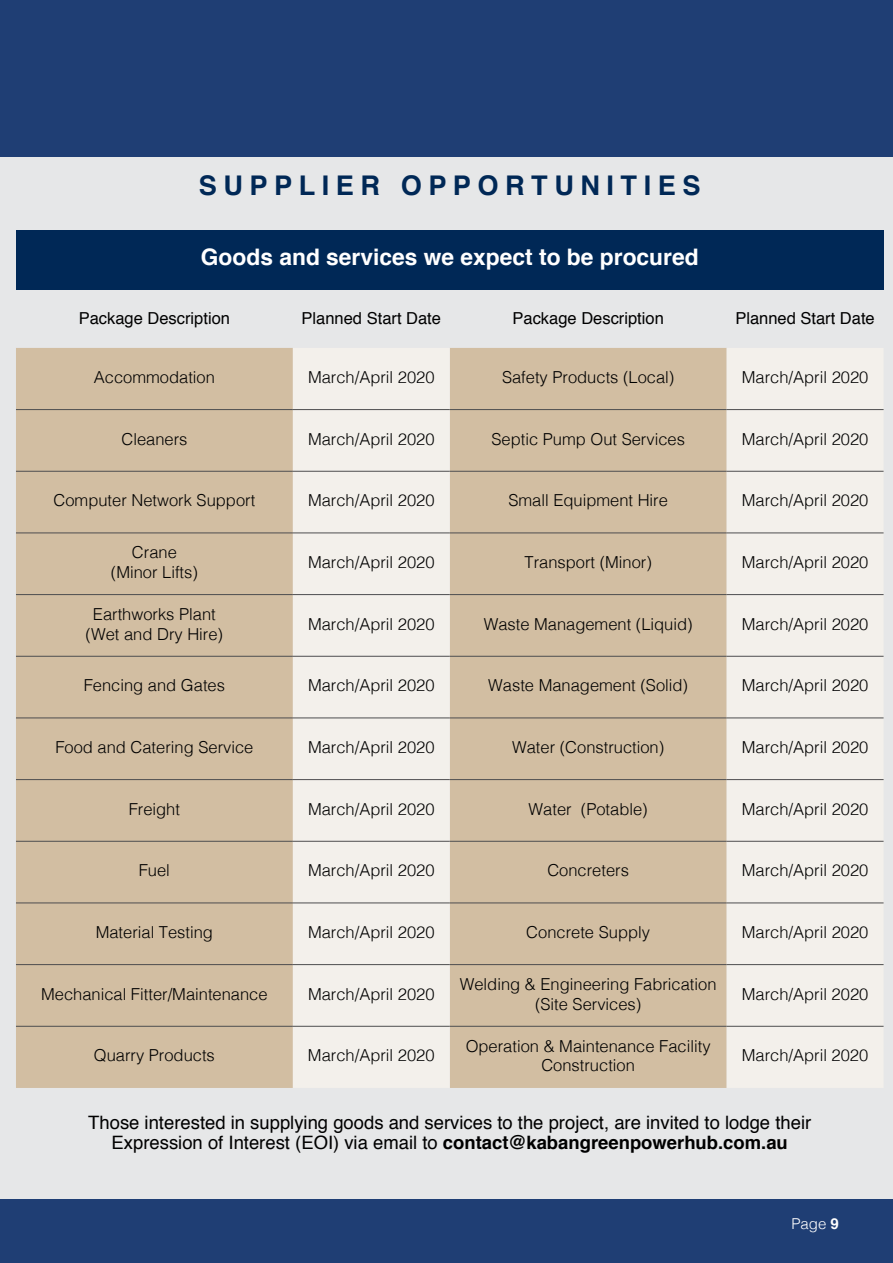
<style>
.page{position:relative;width:893px;height:1263px;background:#fff}
.page>*{position:absolute;margin:0;border:0;box-sizing:border-box;transform-origin:0 0}
.t1{font:700 27.15px "Helvetica";letter-spacing:.24em;color:#002856}
.t2{font:700 22.8px "Helvetica";color:#fff}
.t3{font:18.45px/20.1px "Helvetica";color:#000;text-align:center}
.t4{font:300 16.5px/19.8px "Helvetica";color:#000;text-align:center}
.t5{font:16.5px "Helvetica";color:#000}
.t6{font:300 15px "Helvetica";color:#fff}
.s1{font-weight:700}
</style>
<div class="page">
<div style="left:0;top:140px;width:893px;height:1074px;background:#e6e7e8"></div>
<div style="left:16px;top:231px;width:868px;height:59px;background:#002856"></div>
<div style="left:16px;top:348px;width:277px;height:740px;background:#d2bea2"></div>
<svg style="left:293px;top:348px;width:591px;height:740px;fill:#f3f0eb"></svg>
<hr style="left:16px;top:409px;width:277px;height:1px;background:#4d4d4f">
<hr style="left:293px;top:409px;width:157px;height:1px;background:#4d4d4f">
<hr style="left:450px;top:409px;width:277px;height:1px;background:#4d4d4f">
<hr style="left:727px;top:409px;width:157px;height:1px;background:#4d4d4f">
<hr style="left:16px;top:471px;width:277px;height:1px;background:#4d4d4f">
<hr style="left:293px;top:471px;width:157px;height:1px;background:#4d4d4f">
<hr style="left:450px;top:471px;width:277px;height:1px;background:#4d4d4f">
<hr style="left:727px;top:471px;width:157px;height:1px;background:#4d4d4f">
<hr style="left:16px;top:533px;width:277px;height:1px;background:#4d4d4f">
<hr style="left:293px;top:533px;width:157px;height:1px;background:#4d4d4f">
<hr style="left:450px;top:533px;width:277px;height:1px;background:#4d4d4f">
<hr style="left:727px;top:533px;width:157px;height:1px;background:#4d4d4f">
<hr style="left:16px;top:594px;width:277px;height:1px;background:#4d4d4f">
<hr style="left:293px;top:594px;width:157px;height:1px;background:#4d4d4f">
<hr style="left:450px;top:594px;width:277px;height:1px;background:#4d4d4f">
<hr style="left:727px;top:594px;width:157px;height:1px;background:#4d4d4f">
<hr style="left:16px;top:656px;width:277px;height:1px;background:#4d4d4f">
<hr style="left:293px;top:656px;width:157px;height:1px;background:#4d4d4f">
<hr style="left:450px;top:656px;width:277px;height:1px;background:#4d4d4f">
<hr style="left:727px;top:656px;width:157px;height:1px;background:#4d4d4f">
<hr style="left:16px;top:718px;width:277px;height:1px;background:#4d4d4f">
<hr style="left:293px;top:718px;width:157px;height:1px;background:#4d4d4f">
<hr style="left:450px;top:718px;width:277px;height:1px;background:#4d4d4f">
<hr style="left:727px;top:718px;width:157px;height:1px;background:#4d4d4f">
<hr style="left:16px;top:779px;width:277px;height:1px;background:#4d4d4f">
<hr style="left:293px;top:779px;width:157px;height:1px;background:#4d4d4f">
<hr style="left:450px;top:779px;width:277px;height:1px;background:#4d4d4f">
<hr style="left:727px;top:779px;width:157px;height:1px;background:#4d4d4f">
<hr style="left:16px;top:841px;width:277px;height:1px;background:#4d4d4f">
<hr style="left:293px;top:841px;width:157px;height:1px;background:#4d4d4f">
<hr style="left:450px;top:841px;width:277px;height:1px;background:#4d4d4f">
<hr style="left:727px;top:841px;width:157px;height:1px;background:#4d4d4f">
<hr style="left:16px;top:903px;width:277px;height:1px;background:#4d4d4f">
<hr style="left:293px;top:903px;width:157px;height:1px;background:#4d4d4f">
<hr style="left:450px;top:903px;width:277px;height:1px;background:#4d4d4f">
<hr style="left:727px;top:903px;width:157px;height:1px;background:#4d4d4f">
<hr style="left:16px;top:964px;width:277px;height:1px;background:#4d4d4f">
<hr style="left:293px;top:964px;width:157px;height:1px;background:#4d4d4f">
<hr style="left:450px;top:964px;width:277px;height:1px;background:#4d4d4f">
<hr style="left:727px;top:964px;width:157px;height:1px;background:#4d4d4f">
<hr style="left:16px;top:1026px;width:277px;height:1px;background:#4d4d4f">
<hr style="left:293px;top:1026px;width:157px;height:1px;background:#4d4d4f">
<hr style="left:450px;top:1026px;width:277px;height:1px;background:#4d4d4f">
<hr style="left:727px;top:1026px;width:157px;height:1px;background:#4d4d4f">
<div style="left:0;top:1199px;width:893px;height:64px;background:#1f3e74"></div>
<div style="left:0;top:0;width:893px;height:156px;background:#1f3e74"></div>
<h1 class="t1" style="left:199px;top:164px;width:503px">SUPPLIER OPPORTUNITIES</h1>
<h2 class="t2" style="left:201px;top:239px;width:499px">Goods and services we expect to be procured</h2>
<p class="t5" style="left:79px;top:305px;width:153px">Package Description</p>
<p class="t5" style="left:302px;top:305px;width:141px">Planned Start Date</p>
<p class="t5" style="left:513px;top:305px;width:153px">Package Description</p>
<p class="t5" style="left:735px;top:305px;width:141px">Planned Start Date</p>
<p class="t4" style="left:94px;top:366px;width:123px">Accommodation</p>
<p class="t4" style="left:308px;top:366px;width:128px">March/April 2020</p>
<p class="t4" style="left:502px;top:366px;width:174px">Safety Products (Local)</p>
<p class="t4" style="left:742px;top:366px;width:128px">March/April 2020</p>
<p class="t4" style="left:121px;top:428px;width:68px">Cleaners</p>
<p class="t4" style="left:308px;top:428px;width:128px">March/April 2020</p>
<p class="t4" style="left:491px;top:428px;width:195px">Septic Pump Out Services</p>
<p class="t4" style="left:742px;top:428px;width:128px">March/April 2020</p>
<p class="t4" style="left:54px;top:489px;width:203px">Computer Network Support</p>
<p class="t4" style="left:308px;top:489px;width:128px">March/April 2020</p>
<p class="t4" style="left:508px;top:489px;width:161px">Small Equipment Hire</p>
<p class="t4" style="left:742px;top:489px;width:128px">March/April 2020</p>
<p class="t4" style="left:111px;top:541px;width:89px">Crane (Minor Lifts)</p>
<p class="t4" style="left:308px;top:551px;width:128px">March/April 2020</p>
<p class="t4" style="left:524px;top:551px;width:129px">Transport (Minor)</p>
<p class="t4" style="left:742px;top:551px;width:128px">March/April 2020</p>
<p class="t4" style="left:86px;top:603px;width:139px">Earthworks Plant (Wet and Dry Hire)</p>
<p class="t4" style="left:308px;top:613px;width:128px">March/April 2020</p>
<p class="t4" style="left:484px;top:613px;width:211px">Waste Management (Liquid)</p>
<p class="t4" style="left:742px;top:613px;width:128px">March/April 2020</p>
<p class="t4" style="left:84px;top:674px;width:143px">Fencing and Gates</p>
<p class="t4" style="left:308px;top:674px;width:128px">March/April 2020</p>
<p class="t4" style="left:488px;top:674px;width:201px">Waste Management (Solid)</p>
<p class="t4" style="left:742px;top:674px;width:128px">March/April 2020</p>
<p class="t4" style="left:55px;top:736px;width:200px">Food and Catering Service</p>
<p class="t4" style="left:308px;top:736px;width:128px">March/April 2020</p>
<p class="t4" style="left:512px;top:736px;width:154px">Water (Construction)</p>
<p class="t4" style="left:742px;top:736px;width:128px">March/April 2020</p>
<p class="t4" style="left:129px;top:798px;width:53px">Freight</p>
<p class="t4" style="left:308px;top:798px;width:128px">March/April 2020</p>
<p class="t4" style="left:529px;top:798px;width:121px">Water (Potable)</p>
<p class="t4" style="left:742px;top:798px;width:128px">March/April 2020</p>
<p class="t4" style="left:139px;top:859px;width:33px">Fuel</p>
<p class="t4" style="left:308px;top:859px;width:128px">March/April 2020</p>
<p class="t4" style="left:547px;top:859px;width:83px">Concreters</p>
<p class="t4" style="left:742px;top:859px;width:128px">March/April 2020</p>
<p class="t4" style="left:96px;top:921px;width:119px">Material Testing</p>
<p class="t4" style="left:308px;top:921px;width:128px">March/April 2020</p>
<p class="t4" style="left:526px;top:921px;width:125px">Concrete Supply</p>
<p class="t4" style="left:742px;top:921px;width:128px">March/April 2020</p>
<p class="t4" style="left:41px;top:983px;width:228px">Mechanical Fitter/Maintenance</p>
<p class="t4" style="left:308px;top:983px;width:128px">March/April 2020</p>
<p class="t4" style="left:460px;top:973px;width:258px">Welding &amp; Engineering Fabrication (Site Services)</p>
<p class="t4" style="left:742px;top:983px;width:128px">March/April 2020</p>
<p class="t4" style="left:94px;top:1044px;width:123px">Quarry Products</p>
<p class="t4" style="left:308px;top:1044px;width:128px">March/April 2020</p>
<p class="t4" style="left:466px;top:1035px;width:246px">Operation &amp; Maintenance Facility<br>Construction</p>
<p class="t4" style="left:742px;top:1044px;width:128px">March/April 2020</p>
<p class="t3" style="left:88px;top:1112px;width:724px">Those interested in supplying goods and services to the project, are invited to lodge their<br>Expression of Interest (EOI) via email to <span class="s1">contact@kabangreenpowerhub.com.au</span></p>
<p class="t6" style="left:791px;top:1210px;width:49px">Page <span class="s1">9</span></p>
</div>
